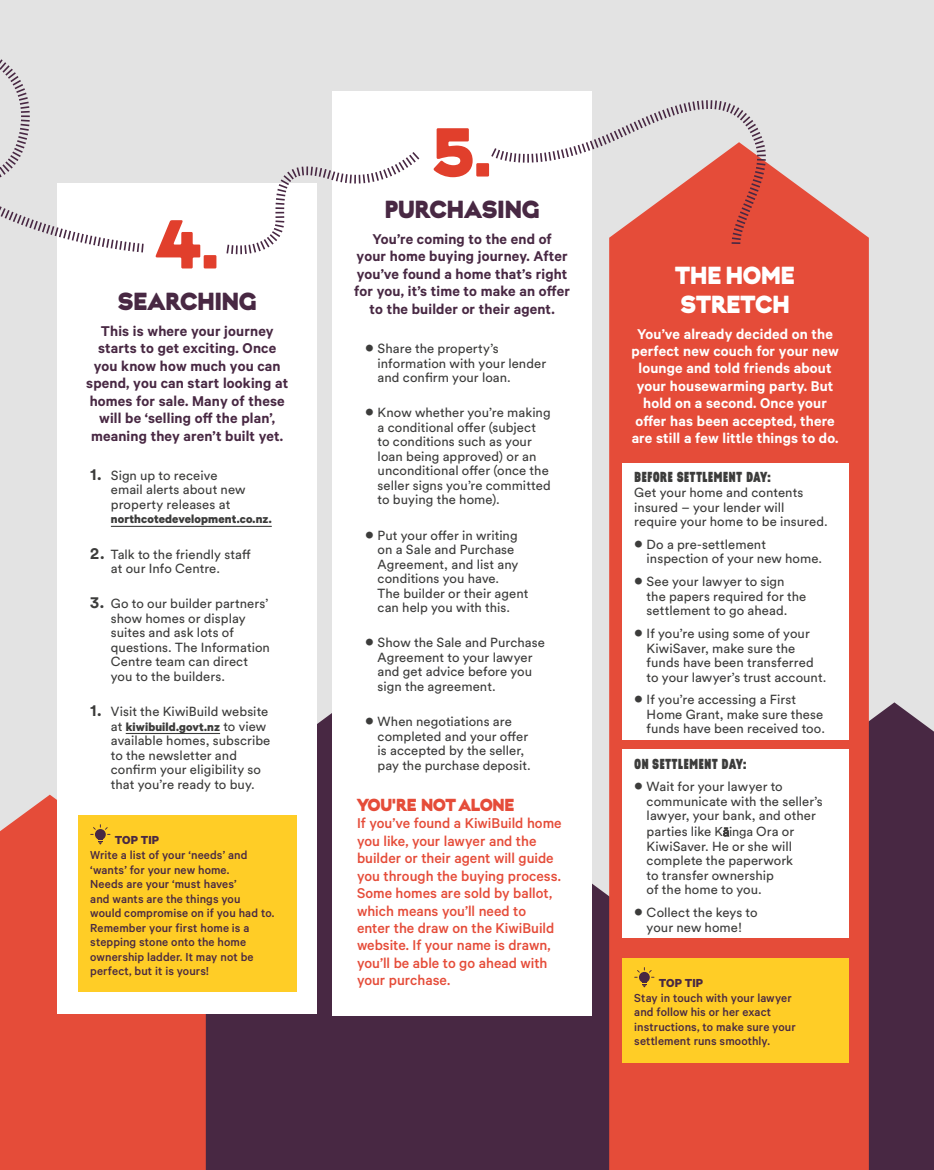
<style>
.page{position:relative;width:934px;height:1170px;background:#fff}
.page>*{position:absolute;margin:0;border:0;box-sizing:border-box;transform-origin:0 0}
.t1{font:69px "Krana Fat B";color:#e13f2c}
.t2{font:24.75px "Krana Fat B";color:#482843}
.t3{font:24.75px/29.1px "Krana Fat B";color:#fff}
.t4{font:17.4px "Krana Fat B";letter-spacing:-.01em;color:#e54c39}
.t5{font:600 16.05px/17.4px "Calibre";letter-spacing:.01em;color:#482843;text-align:center}
.t6{font:500 16.05px/17.4px "Calibre";color:#e54c39}
.t7{font:600 16.05px/17.4px "Calibre";letter-spacing:.01em;color:#fff;text-align:center}
.t8{font:14.55px "Krana Fat A";letter-spacing:.005em;color:#3c3c3b}
.t9{font:13.05px/14.5px "Circular Std";letter-spacing:.005em;color:#3c3c3b}
.t10{font:500 13.05px/14.5px "Calibre";letter-spacing:.005em;color:#482843}
.t11{font:700 13.05px "Calibre";letter-spacing:.01em;color:#3c3c3b}
.t12{font:700 13.05px "Calibre";letter-spacing:.005em;color:#482843}
.s1{font-weight:700;font-size:16.5px}
.s2{font-family:"Circular Std";font-weight:400}
.s3{font-size:12.75px}
.s4{font-family:"Arial Unicode MS";font-size:11.85px}
</style>
<div class="page">
<div style="left:0;top:0;width:934px;height:1157px;background:#e3e3e3"></div>
<div style="left:206px;top:713px;width:403px;height:457px;background:#482843"></div>
<div style="left:869px;top:702px;width:65px;height:468px;background:#482843"></div>
<div style="left:609px;top:163px;width:260px;height:1007px;background:#e54c39"></div>
<div style="left:0;top:794px;width:206px;height:376px;background:#e54c39"></div>
<div style="left:57px;top:184px;width:260px;height:830px;background:#fff"></div>
<hr style="left:111px;top:526px;width:161px;height:1px;background:#3c3c3b">
<hr style="left:126px;top:733px;width:94px;height:1px;background:#3c3c3b">
<div style="left:78px;top:815px;width:218px;height:177px;background:#ffcd26"></div>
<svg style="left:90px;top:824px;width:20px;height:20px"></svg>
<div style="left:332px;top:92px;width:260px;height:924px;background:#fff"></div>
<div style="left:622px;top:463px;width:226px;height:70px;background:#fff"></div>
<div style="left:622px;top:530px;width:226px;height:40px;background:#fff"></div>
<div style="left:622px;top:567px;width:226px;height:55px;background:#fff"></div>
<div style="left:622px;top:619px;width:226px;height:69px;background:#fff"></div>
<div style="left:622px;top:685px;width:226px;height:55px;background:#fff"></div>
<div style="left:622px;top:749px;width:226px;height:27px;background:#fff"></div>
<div style="left:622px;top:772px;width:226px;height:129px;background:#fff"></div>
<div style="left:622px;top:898px;width:226px;height:40px;background:#fff"></div>
<div style="left:622px;top:958px;width:226px;height:104px;background:#ffcd26"></div>
<svg style="left:634px;top:967px;width:20px;height:20px"></svg>
<svg style="left:0;top:59px;width:145px;height:194px"></svg>
<svg style="left:225px;top:152px;width:195px;height:103px"></svg>
<svg style="left:491px;top:100px;width:276px;height:145px"></svg>
<h1 class="t1" style="left:155px;top:199px;width:66px">4.</h1>
<h2 class="t2" style="left:118px;top:285px;width:140px">SEARCHING</h2>
<p class="t5" style="left:86px;top:322px;width:203px">This is where your journey starts to get exciting. Once you know how much you can spend, you can start looking at homes for sale. Many of these will be ‘selling off the plan’, meaning they aren’t built yet.</p>
<p class="t9" style="left:111px;top:468px;width:136px;text-indent:-21px"><span class="s1">1.</span> Sign up to receive email alerts about new property releases at</p>
<p class="t11" style="left:111px;top:511px;width:162px">northcotedevelopment.co.nz.</p>
<p class="t9" style="left:111px;top:546px;width:141px;text-indent:-21px"><span class="s1">2.</span> Talk to the friendly staff at our Info Centre.</p>
<p class="t9" style="left:111px;top:596px;width:161px;text-indent:-21px"><span class="s1">3.</span> Go to our builder partners’ show homes or display suites and ask lots of questions. The Information<br>Centre team can direct you to the builders.</p>
<p class="t9" style="left:90px;top:704px;width:180px"><span class="s1">1.</span> Visit the KiwiBuild website</p>
<p class="t11" style="left:111px;top:718px;width:157px"><span class="s2">at</span> kiwibuild.govt.nz <span class="s2">to view</span></p>
<p class="t9" style="left:111px;top:733px;width:161px">available homes, subscribe to the newsletter and confirm your eligibility so that you’re ready to buy.</p>
<p class="t12" style="left:115px;top:832px;width:46px">TOP TIP</p>
<p class="t10" style="left:90px;top:847px;width:186px">Write a list of your ‘needs’ and ‘wants’ for your new home.<br>Needs are your ‘must haves’<br>and wants are the things you would compromise on if you had to.<br>Remember your first home is a stepping stone onto the home ownership ladder. It may not be perfect, but it is yours!</p>
<h1 class="t1" style="left:432px;top:107px;width:61px">5.</h1>
<h2 class="t2" style="left:385px;top:193px;width:156px">PURCHASING</h2>
<p class="t5" style="left:354px;top:230px;width:217px">You’re coming to the end of<br>your home buying journey. After you’ve found a home that’s right for you, it’s time to make an offer to the builder or their agent.</p>
<p class="t9" style="left:378px;top:341px;width:170px;text-indent:-12px"><span class="s1">•</span> Share the property’s information with your lender and confirm your loan.</p>
<p class="t9" style="left:378px;top:405px;width:175px;text-indent:-12px"><span class="s1">•</span> Know whether you’re making a conditional offer (subject to conditions such as your loan being approved) or an unconditional offer (once the seller signs you’re committed to buying the home).</p>
<p class="t9" style="left:378px;top:527px;width:152px;text-indent:-12px"><span class="s1">•</span> Put your offer in writing on a Sale and Purchase<br>Agreement, and list any conditions you have.<br>The builder or their agent can help you with this.</p>
<p class="t9" style="left:378px;top:635px;width:169px;text-indent:-12px"><span class="s1">•</span> Show the Sale and Purchase<br>Agreement to your lawyer and get advice before you sign the agreement.</p>
<p class="t9" style="left:378px;top:714px;width:155px;text-indent:-12px"><span class="s1">•</span> When negotiations are completed and your offer is accepted by the seller, pay the purchase deposit.</p>
<h3 class="t4" style="left:357px;top:793px;width:159px">YOU'RE NOT ALONE</h3>
<p class="t6" style="left:357px;top:814px;width:206px">If you’ve found a KiwiBuild home you like, your lawyer and the builder or their agent will guide you through the buying process.<br>Some homes are sold by ballot, which means you’ll need to enter the draw on the KiwiBuild website. If your name is drawn, you’ll be able to go ahead with your purchase.</p>
<h2 class="t3" style="left:675px;top:260px;width:121px">THE HOME<br>STRETCH</h2>
<p class="t7" style="left:631px;top:324px;width:209px">You’ve already decided on the perfect new couch for your new lounge and told friends about your housewarming party. But hold on a second. Once your offer has been accepted, there are still a few little things to do.</p>
<p class="t8" style="left:634px;top:468px;width:138px">BEFORE SETTLEMENT DAY:</p>
<p class="t9" style="left:634px;top:485px;width:195px">Get your home and contents insured – your lender will require your home to be insured.</p>
<p class="t9" style="left:647px;top:537px;width:177px;text-indent:-12px"><span class="s1">•</span> Do a pre-settlement inspection of your new home.</p>
<p class="t9" style="left:647px;top:574px;width:161px;text-indent:-12px"><span class="s1">•</span> See your lawyer to sign the papers required for the settlement to go ahead.</p>
<p class="t9" style="left:647px;top:626px;width:181px;text-indent:-12px"><span class="s1">•</span> If you’re using some of your<br>KiwiSaver, make sure the funds have been transferred to your lawyer’s trust account.</p>
<p class="t9" style="left:647px;top:692px;width:180px;text-indent:-12px"><span class="s1">•</span> If you’re accessing a First<br>Home Grant, make sure these funds have been received too.</p>
<p class="t8" style="left:634px;top:754px;width:114px">ON SETTLEMENT DAY:</p>
<p class="t9" style="left:647px;top:779px;width:178px;text-indent:-12px"><span class="s1">•</span> Wait for your lawyer to communicate with the seller’s lawyer, your bank, and other</p>
<p class="t9" style="left:647px;top:824px;width:149px">parties like <span class="s3">K</span><span class="s4">ā</span><span class="s3">inga</span> Ora or<br>KiwiSaver. He or she will complete the paperwork to transfer ownership<br>of the home to you.</p>
<p class="t9" style="left:634px;top:905px;width:125px;text-align:center"><span class="s1">•</span> Collect the keys to your new home!</p>
<p class="t12" style="left:659px;top:975px;width:46px">TOP TIP</p>
<p class="t10" style="left:634px;top:990px;width:163px">Stay in touch with your lawyer and follow his or her exact instructions, to make sure your settlement runs smoothly.</p>
</div>
